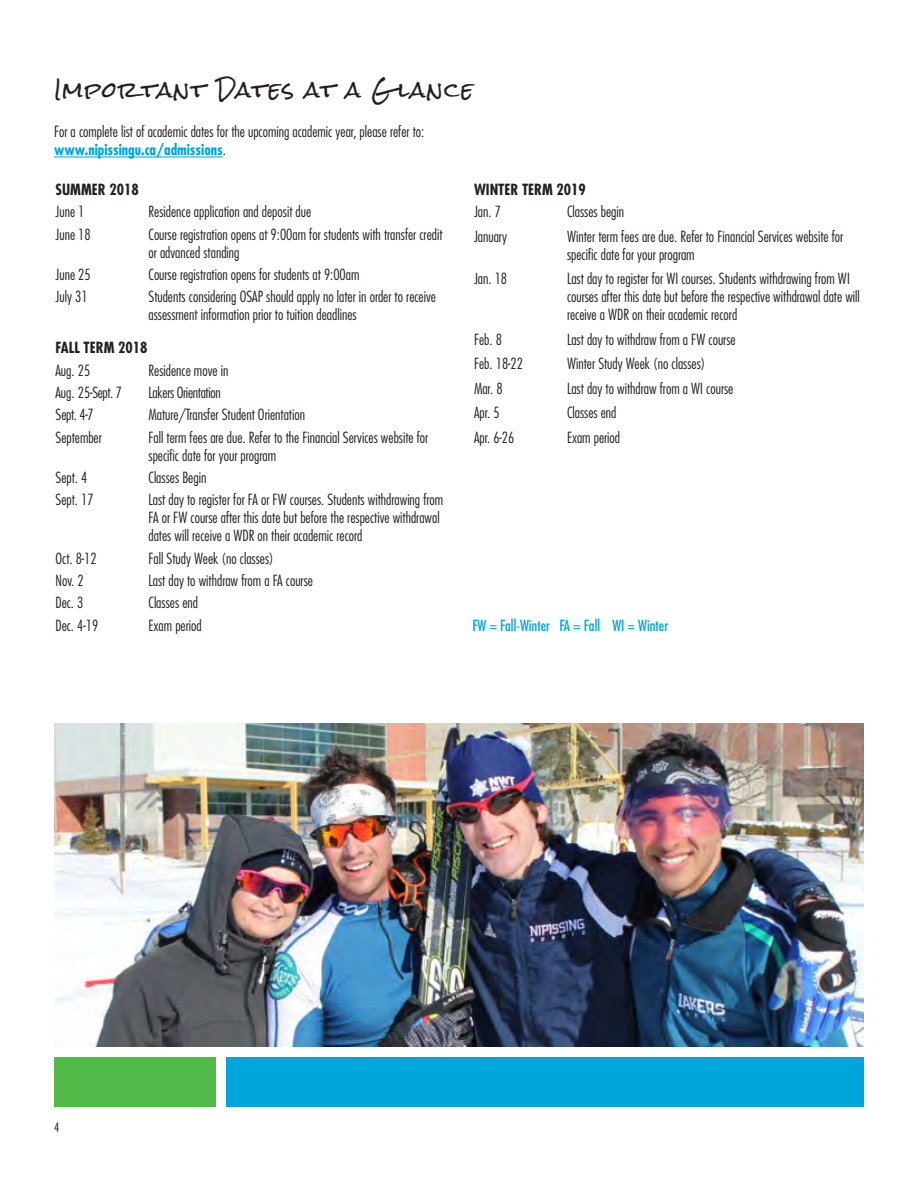
<style>
.page{position:relative;width:918px;height:1188px;background:#fff}
.page>*{position:absolute;margin:0;border:0;box-sizing:border-box;transform-origin:0 0}
.Scribble_HEAD{font:21px "Rock Salt";letter-spacing:.055em;color:#231f20}
.Bullets__no_space{font:300 condensed 15px/18px "Futura Std";color:#231f20}
.Paragraph{font:300 condensed 15px/18px "Futura Std";color:#231f20}
.Bold_Subhead{font:700 condensed 15px "Futura Std";color:#231f20}
.Bold_Subhead-2{font:condensed 15px "Futura Std";color:#00a6db}
.Bullets__no_space-2{font:300 condensed 15px "Futura Std";letter-spacing:-.02em;color:#231f20}
.t1{font:300 condensed 12.75px "Futura Std";color:#231f20}
.s1{font-weight:700;color:#00a6db}
</style>
<div class="page">
<div style="left:226px;top:1058px;width:638px;height:49px;background:#00a6db"></div>
<div style="left:54px;top:1058px;width:162px;height:49px;background:#51b948"></div>
<hr style="left:54px;top:157px;width:169px;height:1px;background:#00a6db">
<img style="left:54px;top:724px;width:810px;height:322px">
<p class="Scribble_HEAD" style="left:54px;top:78px;width:421px">Important Dates at a G lance</p>
<p class="Paragraph" style="left:54px;top:123px;width:372px">For a complete list of academic dates for the upcoming academic year, please refer to: <span class="s1">www.nipissingu.ca/admissions</span>.</p>
<p class="Bold_Subhead" style="left:56px;top:180px;width:85px">SUMMER 2018</p>
<p class="Bullets__no_space" style="left:56px;top:203px;width:31px">June 1</p>
<p class="Bullets__no_space" style="left:148px;top:203px;width:164px">Residence application and deposit due</p>
<p class="Bullets__no_space" style="left:56px;top:225px;width:37px">June 18</p>
<p class="Bullets__no_space" style="left:148px;top:225px;width:296px">Course registration opens at 9:00am for students with transfer credit or advanced standing</p>
<p class="Bullets__no_space" style="left:56px;top:266px;width:37px">June 25</p>
<p class="Bullets__no_space" style="left:148px;top:266px;width:212px">Course registration opens for students at 9:00am</p>
<p class="Bullets__no_space" style="left:56px;top:288px;width:34px">July 31</p>
<p class="Bullets__no_space" style="left:148px;top:288px;width:289px">Students considering OSAP should apply no later in order to receive assessment information prior to tuition deadlines</p>
<p class="Bold_Subhead" style="left:56px;top:339px;width:94px">FALL TERM 2018</p>
<p class="Bullets__no_space" style="left:56px;top:361px;width:36px">Aug. 25</p>
<p class="Bullets__no_space" style="left:148px;top:361px;width:81px">Residence move in</p>
<p class="Bullets__no_space" style="left:56px;top:384px;width:68px">Aug. 25-Sept. 7</p>
<p class="Bullets__no_space-2" style="left:148px;top:384px;width:74px">Lakers Orientation</p>
<p class="Bullets__no_space" style="left:56px;top:406px;width:40px">Sept. 4-7</p>
<p class="Bullets__no_space" style="left:148px;top:406px;width:158px">Mature/Transfer Student Orientation</p>
<p class="Bullets__no_space" style="left:56px;top:428px;width:48px">September</p>
<p class="Bullets__no_space" style="left:148px;top:428px;width:281px">Fall term fees are due. Refer to the Financial Services website for specific date for your program</p>
<p class="Bullets__no_space" style="left:56px;top:469px;width:33px">Sept. 4</p>
<p class="Bullets__no_space" style="left:148px;top:469px;width:59px">Classes Begin</p>
<p class="Bullets__no_space" style="left:56px;top:491px;width:40px">Sept. 17</p>
<p class="Bullets__no_space" style="left:148px;top:491px;width:296px">Last day to register for FA or FW courses. Students withdrawing from<br>FA or FW course after this date but before the respective withdrawal dates will receive a WDR on their academic record</p>
<p class="Bullets__no_space" style="left:56px;top:549px;width:43px">Oct. 8-12</p>
<p class="Bullets__no_space" style="left:148px;top:549px;width:127px">Fall Study Week (no classes)</p>
<p class="Bullets__no_space" style="left:56px;top:572px;width:30px">Nov. 2</p>
<p class="Bullets__no_space" style="left:148px;top:572px;width:166px">Last day to withdraw from a FA course</p>
<p class="Bullets__no_space" style="left:56px;top:594px;width:29px">Dec. 3</p>
<p class="Bullets__no_space" style="left:148px;top:594px;width:51px">Classes end</p>
<p class="Bullets__no_space" style="left:56px;top:616px;width:44px">Dec. 4-19</p>
<p class="Bullets__no_space" style="left:148px;top:616px;width:55px">Exam period</p>
<p class="Bold_Subhead" style="left:474px;top:180px;width:113px">WINTER TERM 2019</p>
<p class="Bullets__no_space" style="left:474px;top:203px;width:28px">Jan. 7</p>
<p class="Bullets__no_space" style="left:567px;top:203px;width:59px">Classes begin</p>
<p class="Bullets__no_space" style="left:474px;top:227px;width:35px">January</p>
<p class="Bullets__no_space" style="left:567px;top:227px;width:278px">Winter term fees are due. Refer to Financial Services website for specific date for your program</p>
<p class="Bullets__no_space" style="left:474px;top:270px;width:35px">Jan. 18</p>
<p class="Bullets__no_space" style="left:567px;top:270px;width:294px">Last day to register for WI courses. Students withdrawing from WI courses after this date but before the respective withdrawal date will receive a WDR on their academic record</p>
<p class="Bullets__no_space" style="left:474px;top:330px;width:30px">Feb. 8</p>
<p class="Bullets__no_space" style="left:567px;top:330px;width:170px">Last day to withdraw from a FW course</p>
<p class="Bullets__no_space" style="left:474px;top:355px;width:51px">Feb. 18-22</p>
<p class="Bullets__no_space" style="left:567px;top:355px;width:140px">Winter Study Week (no classes)</p>
<p class="Bullets__no_space" style="left:474px;top:379px;width:30px">Mar. 8</p>
<p class="Bullets__no_space" style="left:567px;top:379px;width:168px">Last day to withdraw from a WI course</p>
<p class="Bullets__no_space" style="left:474px;top:404px;width:27px">Apr. 5</p>
<p class="Bullets__no_space" style="left:567px;top:404px;width:51px">Classes end</p>
<p class="Bullets__no_space" style="left:474px;top:428px;width:42px">Apr. 6-26</p>
<p class="Bullets__no_space" style="left:567px;top:428px;width:55px">Exam period</p>
<p class="Bold_Subhead-2" style="left:472px;top:617px;width:197px">FW = Fall-Winter FA = Fall WI = Winter</p>
<p class="t1" style="left:54px;top:1120px;width:7px">4</p>
</div>
